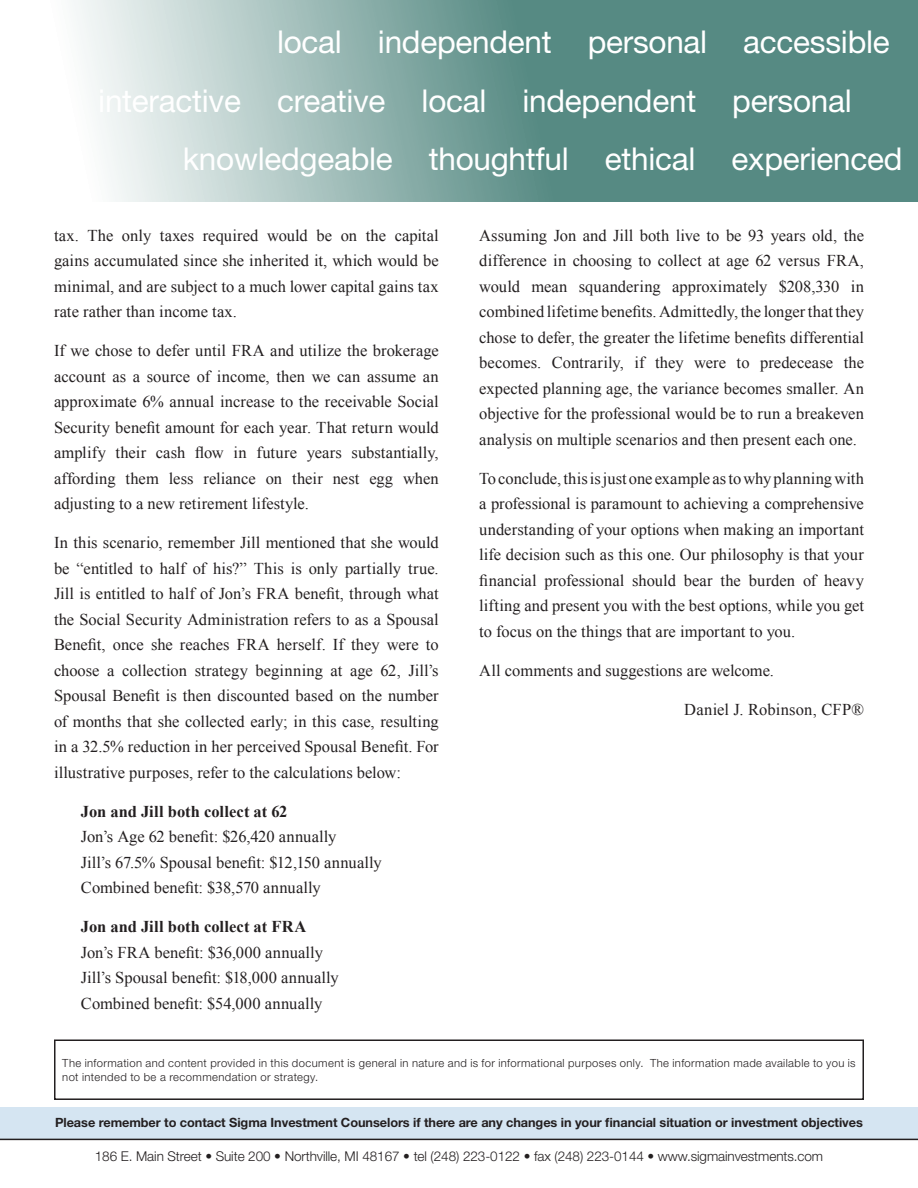
<style>
.page{position:relative;width:918px;height:1188px;background:#fff}
.page>*{position:absolute;margin:0;border:0;box-sizing:border-box;transform-origin:0 0}
.t1{font:31.5px/58.5px "Helvetica Neue";letter-spacing:-.01em;color:#fff}
.t2{font:16.5px/25.5px "Times New Roman";letter-spacing:.005em;color:#231f20;text-align:justify}
.t3{font:700 16.5px "Times New Roman";color:#231f20}
.t4{font:300 13.5px "Helvetica Neue";letter-spacing:-.005em;color:#231f20}
.t5{font:700 12.75px "Helvetica Neue";letter-spacing:-.005em;color:#231f20}
.t6{font:300 11.25px/13.5px "Helvetica Neue";letter-spacing:.035em;color:#231f20}
</style>
<div class="page">
<svg style="left:73px;top:0;width:845px;height:202px;background:#83a9a4"></svg>
<div style="left:0;top:1107px;width:918px;height:31px;background:#d5e5f2"></div>
<hr style="left:0;top:1139px;width:918px;height:1px;background:#231f20">
<div style="left:54px;top:1040px;width:810px;height:60px;border:2px solid #231f20"></div>
<h1 class="t1" style="left:98px;top:12px;width:793px;text-indent:179px">local independent personal accessible interactive creative local independent personal</h1>
<h1 class="t1" style="left:183px;top:129px;width:721px">knowledgeable thoughtful ethical experienced</h1>
<p class="t2" style="left:54px;top:222px;width:386px">tax. The only taxes required would be on the capital gains accumulated since she inherited it, which would be minimal, and are subject to a much lower capital gains tax rate rather than income tax.</p>
<p class="t2" style="left:54px;top:338px;width:386px">If we chose to defer until FRA and utilize the brokerage account as a source of income, then we can assume an approximate 6% annual increase to the receivable Social Security benefit amount for each year. That return would amplify their cash flow in future years substantially, affording them less reliance on their nest egg when adjusting to a new retirement lifestyle.</p>
<p class="t2" style="left:54px;top:530px;width:386px">In this scenario, remember Jill mentioned that she would be “entitled to half of his?” This is only partially true.<br>Jill is entitled to half of Jon’s FRA benefit, through what the Social Security Administration refers to as a Spousal Benefit, once she reaches FRA herself. If they were to choose a collection strategy beginning at age 62, Jill’s Spousal Benefit is then discounted based on the number of months that she collected early; in this case, resulting in a 32.5% reduction in her perceived Spousal Benefit. For illustrative purposes, refer to the calculations below:</p>
<p class="t3" style="left:81px;top:800px;width:208px">Jon and Jill both collect at 62</p>
<p class="t2" style="left:81px;top:824px;width:302px;text-align:left">Jon’s Age 62 benefit: $26,420 annually<br>Jill’s 67.5% Spousal benefit: $12,150 annually<br>Combined benefit: $38,570 annually</p>
<p class="t3" style="left:81px;top:915px;width:227px">Jon and Jill both collect at FRA</p>
<p class="t2" style="left:81px;top:939px;width:259px;text-align:left">Jon’s FRA benefit: $36,000 annually<br>Jill’s Spousal benefit: $18,000 annually<br>Combined benefit: $54,000 annually</p>
<p class="t2" style="left:479px;top:222px;width:386px">Assuming Jon and Jill both live to be 93 years old, the difference in choosing to collect at age 62 versus FRA, would mean squandering approximately $208,330 in combined lifetime benefits. Admittedly, the longer that they chose to defer, the greater the lifetime benefits differential becomes. Contrarily, if they were to predecease the expected planning age, the variance becomes smaller. An objective for the professional would be to run a breakeven analysis on multiple scenarios and then present each one.</p>
<p class="t2" style="left:479px;top:465px;width:386px">To conclude, this is just one example as to why planning with a professional is paramount to achieving a comprehensive understanding of your options when making an important life decision such as this one. Our philosophy is that your financial professional should bear the burden of heavy lifting and present you with the best options, while you get to focus on the things that are important to you.</p>
<p class="t2" style="left:479px;top:657px;width:296px">All comments and suggestions are welcome.</p>
<p class="t2" style="left:684px;top:696px;width:181px">Daniel J. Robinson, CFP®</p>
<p class="t6" style="left:62px;top:1056px;width:795px">The information and content provided in this document is general in nature and is for informational purposes only. The information made available to you is not intended to be a recommendation or strategy.</p>
<p class="t5" style="left:55px;top:1115px;width:809px">Please remember to contact Sigma Investment Counselors if there are any changes in your financial situation or investment objectives</p>
<p class="t4" style="left:95px;top:1148px;width:730px">186 E. Main Street • Suite 200 • Northville, MI 48167 • tel (248) 223-0122 • fax (248) 223-0144 • www.sigmainvestments.com</p>
</div>
